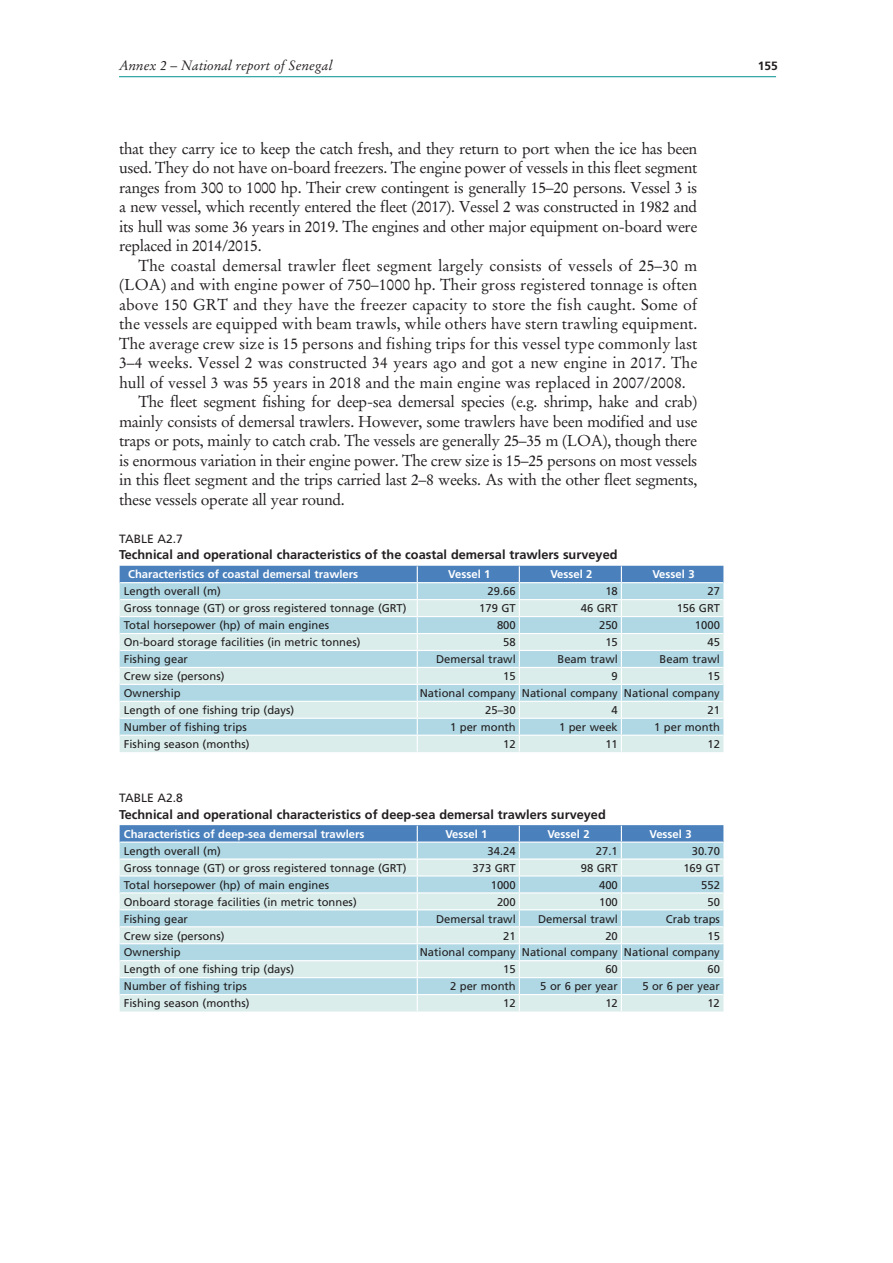
<style>
.page{position:relative;width:893px;height:1263px;background:#fff}
.page>*{position:absolute;margin:0;border:0;box-sizing:border-box;transform-origin:0 0}
.t1{font:15.75px/19.5px "Stempel Garamond LT Std";color:#231f20;text-align:justify}
.t2{font:15.75px "Stempel Garamond LT Std";letter-spacing:-.025em;color:#231f20}
.t3{font:italic 13.5px "Stempel Garamond LT Std";color:#231f20}
.t4{font:700 12.75px "Frutiger LT Std";color:#231f20}
.t5{font:12px "Frutiger LT Std";color:#231f20}
.t6{font:700 12px "Frutiger LT Std";color:#231f20}
.t7{font:11.25px "Frutiger LT Std";color:#231f20}
.t8{font:700 11.25px "Frutiger LT Std";color:#fff}
.s1{font-style:normal}
</style>
<div class="page">
<hr style="left:119px;top:76px;width:657px;height:1px;background:#009290">
<svg style="left:120px;top:566px;width:603px;height:185px;background:#bedce5"></svg>
<svg style="left:120px;top:825px;width:603px;height:186px;background:#bddbe5"></svg>
<p class="t3" style="left:119px;top:57px;width:215px">Annex 2 <span class="s1">–</span> National report of Senegal</p>
<p class="t6" style="left:758px;top:59px;width:22px">155</p>
<p class="t1" style="left:119px;top:139px;width:580px">that they carry ice to keep the catch fresh, and they return to port when the ice has been used. They do not have on-board freezers. The engine power of vessels in this fleet segment ranges from 300 to 1000 hp. Their crew contingent is generally 15–20 persons. Vessel 3 is a new vessel, which recently entered the fleet (2017). Vessel 2 was constructed in 1982 and its hull was some 36 years in 2019. The engines and other major equipment on-board were replaced in 2014/2015.</p>
<p class="t1" style="left:139px;top:256px;width:560px">The coastal demersal trawler fleet segment largely consists of vessels of 25–30 m</p>
<p class="t1" style="left:119px;top:275px;width:580px">(LOA) and with engine power of 750–1000 hp. Their gross registered tonnage is often</p>
<p class="t1" style="left:119px;top:295px;width:580px">above 150 GRT and they have the freezer capacity to store the fish caught. Some of</p>
<p class="t1" style="left:119px;top:314px;width:580px">the vessels are equipped with beam trawls, while others have stern trawling equipment.</p>
<p class="t1" style="left:119px;top:334px;width:580px">The average crew size is 15 persons and fishing trips for this vessel type commonly last</p>
<p class="t1" style="left:119px;top:353px;width:580px">3–4 weeks. Vessel 2 was constructed 34 years ago and got a new engine in 2017. The</p>
<p class="t1" style="left:119px;top:373px;width:568px">hull of vessel 3 was 55 years in 2018 and the main engine was replaced in 2007/2008.</p>
<p class="t2" style="left:139px;top:392px;width:560px">The fleet segment fishing for deep-sea demersal species (e.g. shrimp, hake and crab)</p>
<p class="t2" style="left:119px;top:412px;width:580px">mainly consists of demersal trawlers. However, some trawlers have been modified and use</p>
<p class="t2" style="left:119px;top:431px;width:580px">traps or pots, mainly to catch crab. The vessels are generally 25–35 m (LOA), though there</p>
<p class="t2" style="left:119px;top:451px;width:580px">is enormous variation in their engine power. The crew size is 15–25 persons on most vessels</p>
<p class="t2" style="left:119px;top:470px;width:580px">in this fleet segment and the trips carried last 2–8 weeks. As with the other fleet segments,</p>
<p class="t2" style="left:119px;top:490px;width:227px">these vessels operate all year round.</p>
<p class="t5" style="left:119px;top:531px;width:65px">TABLE A2.7</p>
<p class="t4" style="left:119px;top:547px;width:500px">Technical and operational characteristics of the coastal demersal trawlers surveyed</p>
<p class="t8" style="left:128px;top:568px;width:232px">Characteristics of coastal demersal trawlers</p>
<p class="t8" style="left:448px;top:568px;width:44px">Vessel 1</p>
<p class="t8" style="left:550px;top:568px;width:44px">Vessel 2</p>
<p class="t8" style="left:652px;top:568px;width:44px">Vessel 3</p>
<p class="t7" style="left:124px;top:585px;width:98px">Length overall (m)</p>
<p class="t7" style="left:488px;top:585px;width:30px">29.66</p>
<p class="t7" style="left:605px;top:585px;width:14px">18</p>
<p class="t7" style="left:707px;top:585px;width:14px">27</p>
<p class="t7" style="left:124px;top:602px;width:284px">Gross tonnage (GT) or gross registered tonnage (GRT)</p>
<p class="t7" style="left:479px;top:602px;width:38px">179 GT</p>
<p class="t7" style="left:581px;top:602px;width:39px">46 GRT</p>
<p class="t7" style="left:677px;top:602px;width:45px">156 GRT</p>
<p class="t7" style="left:124px;top:619px;width:207px">Total horsepower (hp) of main engines</p>
<p class="t7" style="left:497px;top:619px;width:20px">800</p>
<p class="t7" style="left:599px;top:619px;width:20px">250</p>
<p class="t7" style="left:695px;top:619px;width:27px">1000</p>
<p class="t7" style="left:124px;top:636px;width:238px">On-board storage facilities (in metric tonnes)</p>
<p class="t7" style="left:503px;top:636px;width:14px">58</p>
<p class="t7" style="left:605px;top:636px;width:14px">15</p>
<p class="t7" style="left:707px;top:636px;width:14px">45</p>
<p class="t7" style="left:124px;top:653px;width:66px">Fishing gear</p>
<p class="t7" style="left:436px;top:653px;width:81px">Demersal trawl</p>
<p class="t7" style="left:557px;top:653px;width:62px">Beam trawl</p>
<p class="t7" style="left:660px;top:653px;width:62px">Beam trawl</p>
<p class="t7" style="left:124px;top:670px;width:102px">Crew size (persons)</p>
<p class="t7" style="left:503px;top:670px;width:14px">15</p>
<p class="t7" style="left:612px;top:670px;width:8px">9</p>
<p class="t7" style="left:707px;top:670px;width:14px">15</p>
<p class="t7" style="left:124px;top:686px;width:58px">Ownership</p>
<p class="t7" style="left:420px;top:686px;width:302px">National company National company National company</p>
<p class="t7" style="left:124px;top:703px;width:172px">Length of one fishing trip (days)</p>
<p class="t7" style="left:485px;top:703px;width:32px">25–30</p>
<p class="t7" style="left:612px;top:703px;width:8px">4</p>
<p class="t7" style="left:707px;top:703px;width:14px">21</p>
<p class="t7" style="left:124px;top:720px;width:124px">Number of fishing trips</p>
<p class="t7" style="left:450px;top:720px;width:67px">1 per month</p>
<p class="t7" style="left:559px;top:720px;width:60px">1 per week</p>
<p class="t7" style="left:654px;top:720px;width:67px">1 per month</p>
<p class="t7" style="left:124px;top:737px;width:127px">Fishing season (months)</p>
<p class="t7" style="left:503px;top:737px;width:14px">12</p>
<p class="t7" style="left:605px;top:737px;width:14px">11</p>
<p class="t7" style="left:707px;top:737px;width:14px">12</p>
<p class="t5" style="left:119px;top:791px;width:65px">TABLE A2.8</p>
<p class="t4" style="left:119px;top:807px;width:488px">Technical and operational characteristics of deep-sea demersal trawlers surveyed</p>
<p class="t8" style="left:124px;top:827px;width:242px">Characteristics of deep-sea demersal trawlers</p>
<p class="t8" style="left:445px;top:827px;width:44px">Vessel 1</p>
<p class="t8" style="left:547px;top:827px;width:44px">Vessel 2</p>
<p class="t8" style="left:649px;top:827px;width:44px">Vessel 3</p>
<p class="t7" style="left:124px;top:844px;width:98px">Length overall (m)</p>
<p class="t7" style="left:488px;top:844px;width:30px">34.24</p>
<p class="t7" style="left:596px;top:844px;width:23px">27.1</p>
<p class="t7" style="left:692px;top:844px;width:30px">30.70</p>
<p class="t7" style="left:124px;top:861px;width:284px">Gross tonnage (GT) or gross registered tonnage (GRT)</p>
<p class="t7" style="left:473px;top:861px;width:45px">373 GRT</p>
<p class="t7" style="left:581px;top:861px;width:39px">98 GRT</p>
<p class="t7" style="left:683px;top:861px;width:38px">169 GT</p>
<p class="t7" style="left:124px;top:878px;width:207px">Total horsepower (hp) of main engines</p>
<p class="t7" style="left:491px;top:878px;width:27px">1000</p>
<p class="t7" style="left:599px;top:878px;width:20px">400</p>
<p class="t7" style="left:701px;top:878px;width:20px">552</p>
<p class="t7" style="left:124px;top:895px;width:234px">Onboard storage facilities (in metric tonnes)</p>
<p class="t7" style="left:497px;top:895px;width:20px">200</p>
<p class="t7" style="left:599px;top:895px;width:20px">100</p>
<p class="t7" style="left:707px;top:895px;width:14px">50</p>
<p class="t7" style="left:124px;top:912px;width:66px">Fishing gear</p>
<p class="t7" style="left:436px;top:912px;width:81px">Demersal trawl</p>
<p class="t7" style="left:538px;top:912px;width:81px">Demersal trawl</p>
<p class="t7" style="left:666px;top:912px;width:56px">Crab traps</p>
<p class="t7" style="left:124px;top:929px;width:102px">Crew size (persons)</p>
<p class="t7" style="left:503px;top:929px;width:14px">21</p>
<p class="t7" style="left:605px;top:929px;width:14px">20</p>
<p class="t7" style="left:707px;top:929px;width:14px">15</p>
<p class="t7" style="left:124px;top:946px;width:58px">Ownership</p>
<p class="t7" style="left:420px;top:946px;width:302px">National company National company National company</p>
<p class="t7" style="left:124px;top:963px;width:172px">Length of one fishing trip (days)</p>
<p class="t7" style="left:503px;top:963px;width:14px">15</p>
<p class="t7" style="left:605px;top:963px;width:14px">60</p>
<p class="t7" style="left:707px;top:963px;width:14px">60</p>
<p class="t7" style="left:124px;top:980px;width:124px">Number of fishing trips</p>
<p class="t7" style="left:450px;top:980px;width:67px">2 per month</p>
<p class="t7" style="left:540px;top:980px;width:79px">5 or 6 per year</p>
<p class="t7" style="left:642px;top:980px;width:79px">5 or 6 per year</p>
<p class="t7" style="left:124px;top:997px;width:127px">Fishing season (months)</p>
<p class="t7" style="left:503px;top:997px;width:14px">12</p>
<p class="t7" style="left:605px;top:997px;width:14px">12</p>
<p class="t7" style="left:707px;top:997px;width:14px">12</p>
</div>
